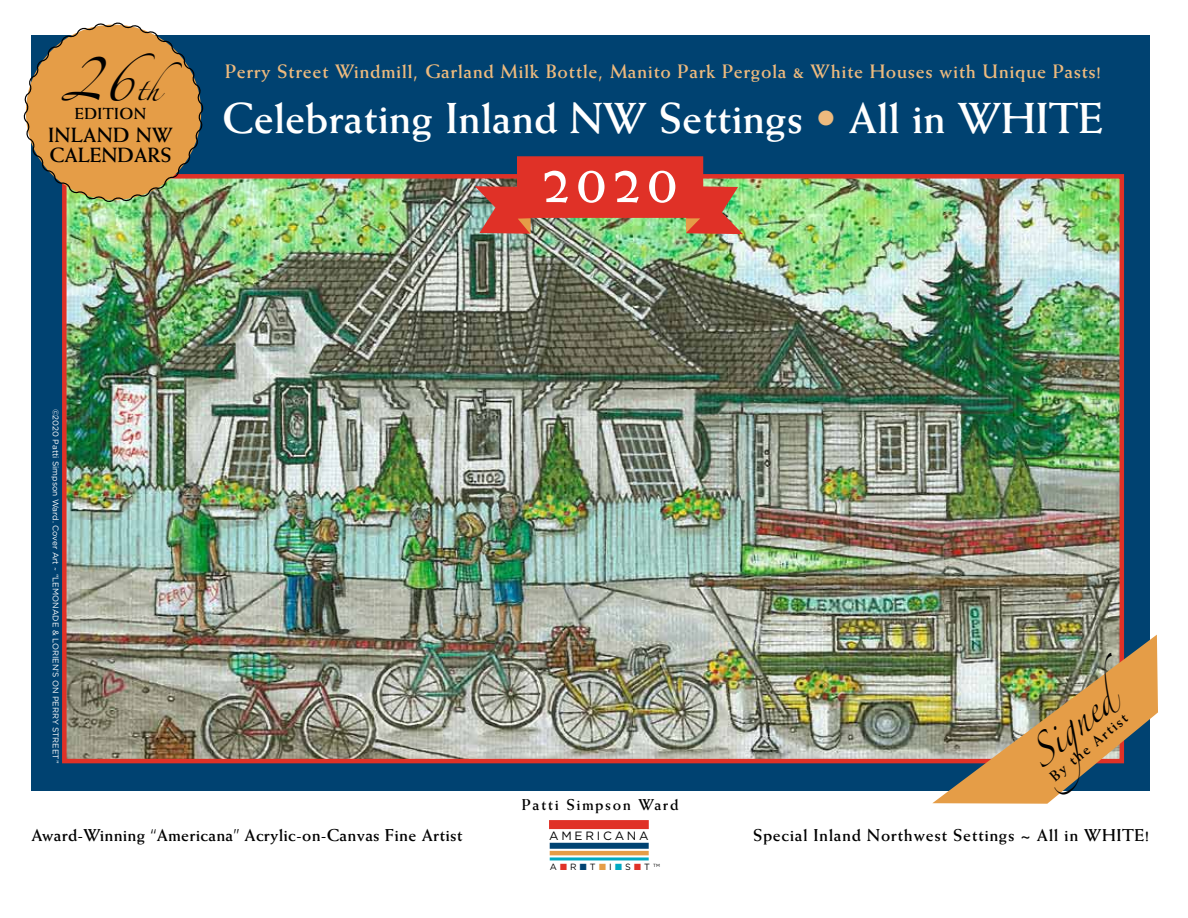
<style>
.page{position:relative;width:1188px;height:918px;background:#fff}
.page>*{position:absolute;margin:0;border:0;box-sizing:border-box;transform-origin:0 0}
.t1{font:700 54px "Weiss";color:#fff}
.t2{font:700 43.5px "Weiss";color:#fff}
.t3{font:39px "Zapfino";color:#000}
.t4{font:27px "Zapfino";color:#000}
.t5{font:700 20.7px/20.7px "Weiss";letter-spacing:.015em;color:#000}
.t6{font:700 19.5px "Weiss";letter-spacing:.03em;color:#edba7e}
.t7{font:700 17.25px "Weiss";letter-spacing:.015em;color:#000}
.t8{font:700 17.25px "Weiss";letter-spacing:.035em;color:#000}
.t9{font:700 16.05px "Weiss";letter-spacing:.025em;color:#000}
.t10{font:700 15.75px "Weiss";letter-spacing:.1em;color:#000}
.t11{font:700 15px "Weiss";color:#000}
.t12{font:12px "Gotham";color:#000}
.t13{font:9px "Gotham";color:#000}
.t14{font:8.25px "Gotham";color:#fff}
.s1{font-size:20.7px}
.s2{color:#edba7e}
.s3{color:#e03127}
.s4{color:#004271}
.s5{color:#e59d47}
.s6{color:#00a9c2}
</style>
<div class="page">
<div style="left:31px;top:35px;width:1119px;height:756px;background:#004271"></div>
<img style="left:67px;top:179px;width:1052px;height:579px">
<div style="left:62px;top:174px;width:1062px;height:589px;border:4px solid #e03127"></div>
<img style="left:932px;top:635px;width:226px;height:169px">
<img style="left:475px;top:156px;width:268px;height:78px">
<div style="left:549px;top:820px;width:100px;height:9px;background:#e03127"></div>
<div style="left:550px;top:843px;width:99px;height:6px;background:#004271"></div>
<hr style="left:550px;top:851px;width:99px;height:4px;background:#e59d47">
<hr style="left:550px;top:857px;width:99px;height:3px;background:#00a9c2">
<svg style="left:24px;top:22px;width:179px;height:180px"></svg>
<h3 class="t3" style="left:61px;top:63px;width:122px">26<span class="s1">th</span></h3>
<p class="t9" style="left:75px;top:104px;width:73px">EDITION</p>
<p class="t5" style="left:48px;top:124px;width:126px">INLAND NW<br>Calenda</p>
<p class="t5" style="left:147px;top:144px;width:22px">rs</p>
<p class="t6" style="left:225px;top:59px;width:877px">Perry Street Windmill, Garland Milk Bottle, Manito Park Pergola &amp; White Houses with Unique Pasts!</p>
<h2 class="t2" style="left:222px;top:92px;width:883px">Celebrating Inland NW Settings <span class="s2">•</span> All in White</h2>
<h1 class="t1" style="left:541px;top:152px;width:138px">2020</h1>
<p class="t14" style="left:60px;top:409px;width:356px;rotate:90deg">©2020 Patti Simpson Ward. Cover Art ~ “LEMONADE &amp; LORIEN’S ON PERRY STREET”</p>
<p class="t10" style="left:522px;top:796px;width:158px">Patti Simpson Ward</p>
<h3 class="t4" style="left:1026px;top:750px;width:102px;rotate:-40deg">Signed</h3>
<p class="t11" style="left:1046px;top:771px;width:103px;rotate:-40deg">By the Artist</p>
<p class="t7" style="left:32px;top:825px;width:433px">Award-Winning “Americana” Acrylic-on-Canvas Fine Artist</p>
<p class="t12" style="left:549px;top:829px;width:101px">A M E R I C A N A</p>
<p class="t13" style="left:550px;top:862px;width:112px">A <span class="s3">■</span> R <span class="s4">■</span>T <span class="s5">■</span>I <span class="s6">■</span>S <span class="s3">■</span> T <sup>TM</sup></p>
<p class="t8" style="left:753px;top:825px;width:397px">Special Inland Northwest Settings ~ All in WHITE!</p>
</div>
